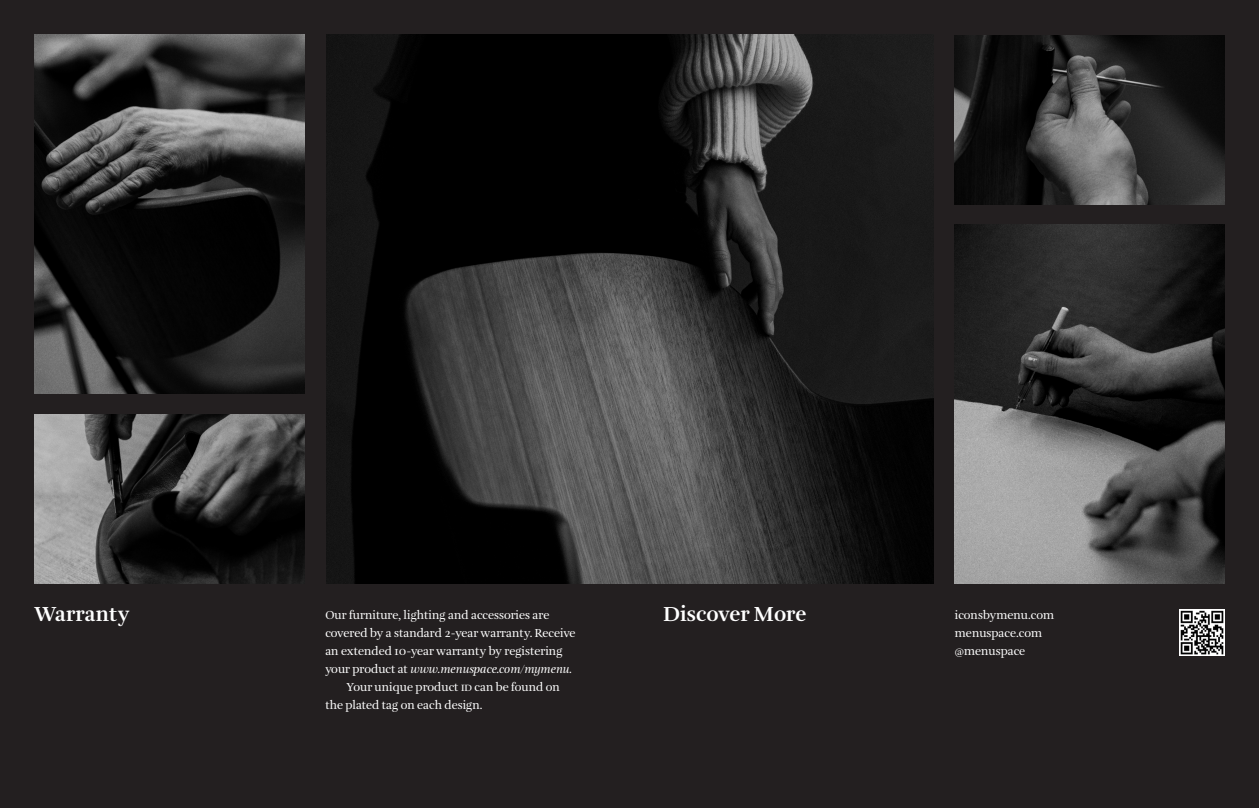
<style>
.page{position:relative;width:1259px;height:808px;background:#231f20}
.page>*{position:absolute;margin:0;border:0;box-sizing:border-box;transform-origin:0 0}
.Body_1{font:700 21px "Amalia Pro";color:#fff}
.Body_New{font:12px/18px "Amalia Pro";color:#fff}
.Body_New-2{font:italic 12px "Amalia Pro";color:#fff}
.s1{font-style:normal}
</style>
<div class="page">
<img style="left:34px;top:34px;width:270px;height:359px">
<img style="left:955px;top:224px;width:270px;height:360px">
<img style="left:34px;top:415px;width:270px;height:169px">
<img style="left:955px;top:35px;width:270px;height:169px">
<img style="left:326px;top:34px;width:607px;height:550px">
<img style="left:1179px;top:610px;width:46px;height:45px">
<p class="Body_1" style="left:34px;top:601px;width:97px">Warranty</p>
<p class="Body_New" style="left:325px;top:606px;width:225px">Our furniture, lighting and accessories are</p>
<p class="Body_1" style="left:663px;top:601px;width:144px">Discover More</p>
<p class="Body_New" style="left:325px;top:624px;width:252px">covered by a standard 2-year warranty. Receive an extended 10-year warranty by registering</p>
<p class="Body_New-2" style="left:325px;top:662px;width:248px"><span class="s1">your product at</span> www.menuspace.com/mymenu.</p>
<p class="Body_New" style="left:325px;top:678px;width:236px;text-indent:21px">Your unique product ID can be found on the plated tag on each design.</p>
<p class="Body_New" style="left:955px;top:606px;width:101px">iconsbymenu.com</p>
<p class="Body_New" style="left:955px;top:624px;width:89px">menuspace.com</p>
<p class="Body_New" style="left:955px;top:642px;width:72px">@menuspace</p>
</div>
